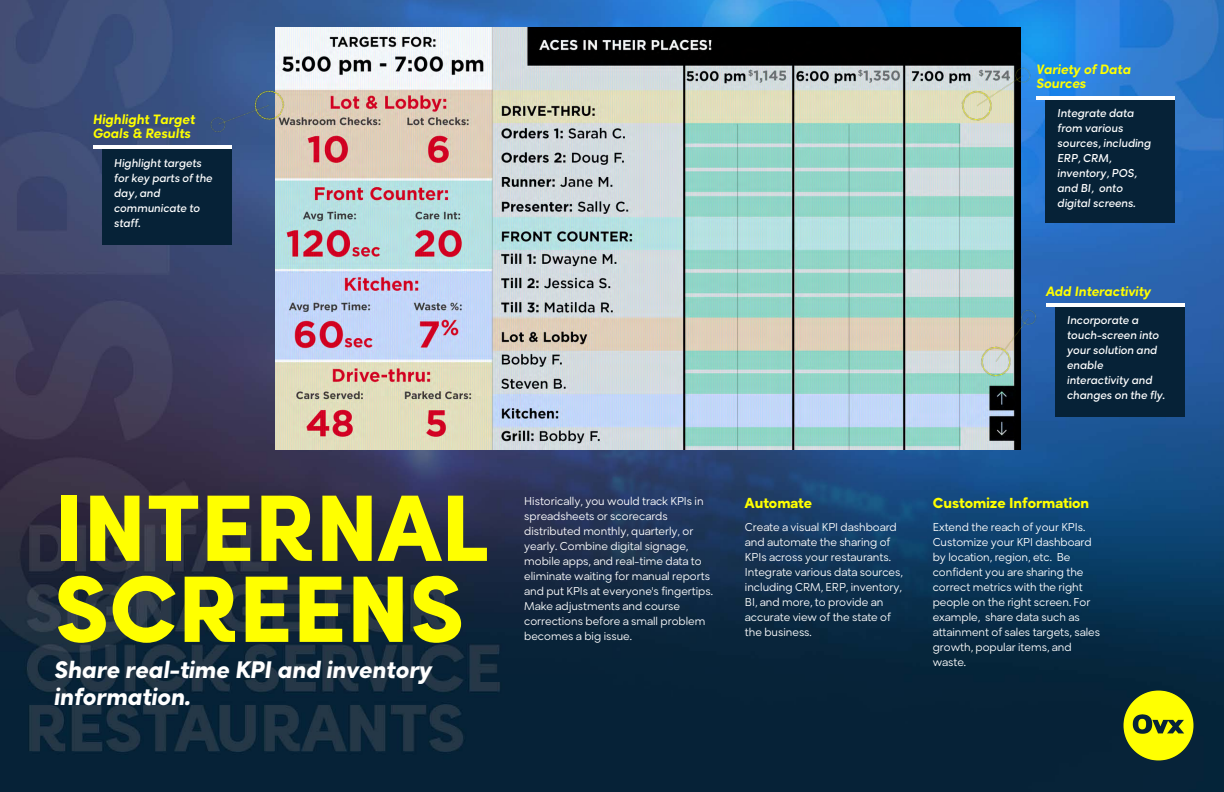
<style>
.page{position:relative;width:1224px;height:792px;background:#fff}
.page>*{position:absolute;margin:0;border:0;box-sizing:border-box;transform-origin:0 0}
.t1{font:900 90px/81px "Rozanova HUM";color:#ff0}
.t2{font:italic 900 23px/27px "Rozanova HUM";color:#fff}
.t3{font:900 14px "Rozanova HUM";color:#ff0}
.t4{font:italic 800 13px/14.2px "Rozanova GEO";color:#ff0}
.t5{font:300 11px/15px "Rozanova HUM";color:#fff}
.t6{font:italic 600 11px/15px "Rozanova GEO";color:#fff}
</style>
<div class="page">
<img style="left:0;top:0;width:1224px;height:792px">
<div style="left:1045px;top:96px;width:130px;height:127px;background:#062237"></div>
<hr style="left:1036px;top:96px;width:139px;height:3px;background:#fff">
<img style="left:1121px;top:688px;width:74px;height:74px">
<img style="left:275px;top:27px;width:746px;height:423px">
<img style="left:959px;top:53px;width:78px;height:78px">
<div style="left:102px;top:145px;width:130px;height:100px;background:#062237"></div>
<hr style="left:93px;top:145px;width:139px;height:4px;background:#fff">
<img style="left:201px;top:69px;width:88px;height:88px">
<div style="left:1055px;top:303px;width:130px;height:114px;background:#062237"></div>
<hr style="left:1046px;top:303px;width:139px;height:4px;background:#fff">
<img style="left:972px;top:302px;width:78px;height:79px">
<p class="t4" style="left:93px;top:112px;width:104px">Highlight Target<br>Goals &amp; Results</p>
<p class="t6" style="left:114px;top:155px;width:100px">Highlight targets for key parts of the day, and communicate to staff.</p>
<p class="t1" style="left:54px;top:489px;width:436px">INTERNAL<br>SCREENS</p>
<p class="t2" style="left:54px;top:656px;width:379px">Share real-time KPI and inventory information.</p>
<p class="t4" style="left:1036px;top:63px;width:96px">Variety of Data<br>Sources</p>
<p class="t6" style="left:1058px;top:106px;width:95px">Integrate data from various sources, including<br>ERP, CRM, inventory, POS, and BI, onto digital screens.</p>
<p class="t4" style="left:1046px;top:284px;width:106px">Add Interactivity</p>
<p class="t6" style="left:1067px;top:313px;width:99px">Incorporate a touch-screen into your solution and enable interactivity and changes on the fly.</p>
<p class="t5" style="left:524px;top:494px;width:190px">Historically, you would track KPIs in spreadsheets or scorecards distributed monthly, quarterly, or yearly. Combine digital signage, mobile apps, and real-time data to eliminate waiting for manual reports and put KPIs at everyone's fingertips.<br>Make adjustments and course corrections before a small problem becomes a big issue.</p>
<p class="t3" style="left:745px;top:495px;width:69px">Automate</p>
<p class="t5" style="left:745px;top:520px;width:159px">Create a visual KPI dashboard and automate the sharing of<br>KPIs across your restaurants.<br>Integrate various data sources, including CRM, ERP, inventory,<br>BI, and more, to provide an accurate view of the state of the business.</p>
<p class="t3" style="left:933px;top:495px;width:158px">Customize Information</p>
<p class="t5" style="left:933px;top:520px;width:169px">Extend the reach of your KPIs.<br>Customize your KPI dashboard by location, region, etc. Be confident you are sharing the correct metrics with the right people on the right screen. For example, share data such as attainment of sales targets, sales growth, popular items, and waste.</p>
</div>
